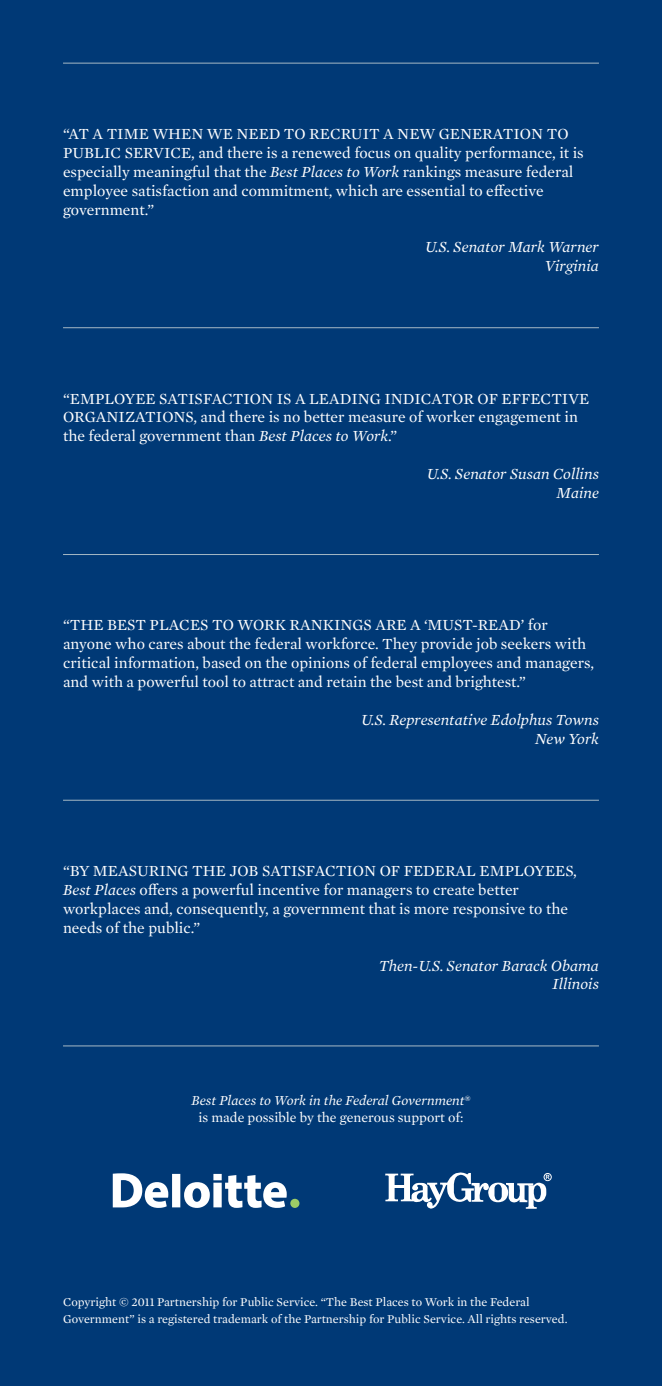
<style>
.page{position:relative;width:662px;height:1386px;background:#003976}
.page>*{position:absolute;margin:0;border:0;box-sizing:border-box;transform-origin:0 0}
.t1{font:15.75px/18.9px "Mercury Text G1";color:#fff}
.t2{font:italic 15.75px/18.9px "Mercury Text G1";color:#fff;text-align:right}
.t3{font:italic 14px/16.8px "Mercury Text G1";color:#fff;text-align:center}
.t4{font:12.25px/17.5px "Mercury Text G1";color:#fff}
.s1{font-style:italic}
.s2{font-style:normal}
</style>
<div class="page">
<hr style="left:63px;top:63px;width:535px;height:1px;background:#a6b9c5">
<hr style="left:63px;top:327px;width:535px;height:1px;background:#a6b9c5">
<hr style="left:63px;top:554px;width:535px;height:1px;background:#a6b9c5">
<hr style="left:63px;top:800px;width:535px;height:1px;background:#a6b9c5">
<hr style="left:63px;top:1046px;width:535px;height:1px;background:#a6b9c5">
<div style="left:543px;top:1173px;width:8px;height:8px;border:1px solid #fff;border-radius:50%"></div>
<svg style="left:385px;top:1172px;width:164px;height:37px"></svg>
<svg style="left:113px;top:1173px;width:186px;height:35px"></svg>
<p class="t1" style="left:63px;top:123px;width:55px">“At a time</p>
<p class="t1" style="left:152px;top:123px;width:14px">when</p>
<p class="t1" style="left:207px;top:123px;width:42px">we need</p>
<p class="t1" style="left:284px;top:123px;width:37px">to recruit</p>
<p class="t1" style="left:383px;top:123px;width:28px">a new</p>
<p class="t1" style="left:438px;top:123px;width:12px">generation</p>
<p class="t1" style="left:546px;top:123px;width:12px">to</p>
<p class="t1" style="left:63px;top:142px;width:11px">public</p>
<p class="t1" style="left:125px;top:142px;width:11px">service</p>
<p class="t1" style="left:63px;top:142px;width:522px;text-indent:128px">, and there is a renewed focus on quality performance, it is especially meaningful that the <span class="s1">Best Places to Work</span> rankings measure federal employee satisfaction and commitment, which are essential to effective government.”</p>
<p class="t2" style="left:425px;top:237px;width:175px">U.S. Senator Mark Warner<br>Virginia</p>
<p class="t1" style="left:63px;top:388px;width:29px">“Employee</p>
<p class="t1" style="left:159px;top:388px;width:11px">satisfaction</p>
<p class="t1" style="left:277px;top:388px;width:44px">is aleading</p>
<p class="t1" style="left:384px;top:388px;width:11px">indicator</p>
<p class="t1" style="left:477px;top:388px;width:35px">of effective</p>
<p class="t1" style="left:63px;top:407px;width:12px">organi</p>
<p class="t1" style="left:125px;top:407px;width:21px">zations</p>
<p class="t1" style="left:63px;top:407px;width:516px;text-indent:130px">, and there is no better measure of worker engagement in the federal government than <span class="s1">Best Places to Work</span>.”</p>
<p class="t2" style="left:426px;top:464px;width:174px">U.S. Senator Susan Collins<br>Maine</p>
<p class="t1" style="left:63px;top:615px;width:532px;text-indent:457px">’ for anyone who cares about the federal workforce. They provide job seekers with critical information, based on the opinions of federal employees and managers, and with a powerful tool to attract and retain the best and brightest.”</p>
<p class="t2" style="left:361px;top:709px;width:239px">U.S. Representative Edolphus Towns<br>New York</p>
<p class="t1" style="left:63px;top:615px;width:65px">“The Best</p>
<p class="t1" style="left:150px;top:615px;width:21px">Places</p>
<p class="t1" style="left:212px;top:615px;width:53px">to Work</p>
<p class="t1" style="left:289px;top:615px;width:12px">rankings</p>
<p class="t1" style="left:375px;top:615px;width:12px">are</p>
<p class="t1" style="left:410px;top:615px;width:30px">a ‘must</p>
<p class="t1" style="left:472px;top:615px;width:18px">-read</p>
<p class="t1" style="left:63px;top:861px;width:42px">“By measuring</p>
<p class="t1" style="left:192px;top:861px;width:12px">the</p>
<p class="t1" style="left:229px;top:861px;width:11px">job</p>
<p class="t1" style="left:262px;top:861px;width:11px">satisfaction</p>
<p class="t1" style="left:379px;top:861px;width:36px">of federal</p>
<p class="t1" style="left:479px;top:861px;width:12px">employees</p>
<p class="t1" style="left:573px;top:861px;width:5px">,</p>
<p class="t1" style="left:63px;top:879px;width:506px"><span class="s1">Best Places</span> offers a powerful incentive for managers to create better workplaces and, consequently, a government that is more responsive to the needs of the public.”</p>
<p class="t2" style="left:379px;top:955px;width:221px">Then-U.S. Senator Barack Obama<br>Illinois</p>
<p class="t3" style="left:191px;top:1091px;width:281px">Best Places to Work in the Federal Government<span class="s2">® is made possible by the generous support of:</span></p>
<p class="t4" style="left:63px;top:1292px;width:506px">Copyright © 2011 Partnership for Public Service. “The Best Places to Work in the Federal<br>Government” is a registered trademark of the Partnership for Public Service. All rights reserved.</p>
</div>
